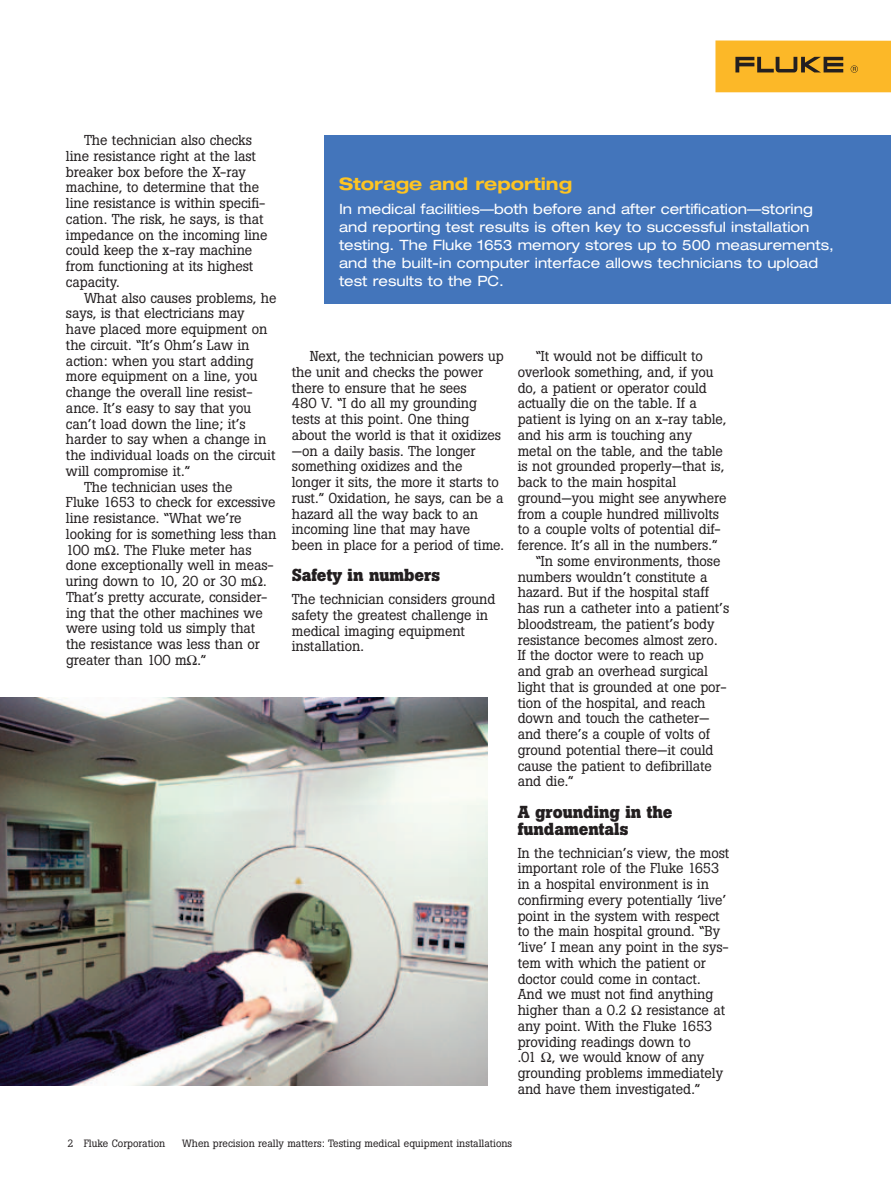
<style>
.page{position:relative;width:891px;height:1188px;background:#fff}
.page>*{position:absolute;margin:0;border:0;box-sizing:border-box;transform-origin:0 0}
.t1{font:700 17.25px/17.2px "Boton";color:#231f20}
.t2{font:700 expanded 17.25px "Helvetica Neue";color:#fec422}
.t3{font:14.25px/15.8px "Boton";letter-spacing:-.005em;color:#231f20}
.t4{font:expanded 14.25px/18px "Helvetica Neue";color:#fff}
.t5{font:10.5px "Boton";color:#231f20}
</style>
<div class="page">
<div style="left:715px;top:41px;width:176px;height:51px;background:#fcb828"></div>
<svg style="left:735px;top:57px;width:108px;height:15px"></svg>
<svg style="left:851px;top:65px;width:7px;height:8px"></svg>
<img style="left:0;top:697px;width:487px;height:388px">
<div style="left:324px;top:135px;width:567px;height:169px;background:#4375bb"></div>
<p class="t3" style="left:66px;top:134px;width:203px;text-indent:18px">The technician also checks line resistance right at the last breaker box before the X-ray machine, to determine that the line resistance is within specifi&shy;cation. The risk, he says, is that impedance on the incoming line could keep the x-ray machine from functioning at its highest capacity.</p>
<p class="t3" style="left:84px;top:291px;width:194px">What also causes problems, he</p>
<p class="t3" style="left:66px;top:307px;width:180px">says, is that electricians may</p>
<p class="t3" style="left:66px;top:323px;width:203px">have placed more equipment on</p>
<p class="t3" style="left:66px;top:338px;width:185px">the circuit. “It’s Ohm’s Law in</p>
<p class="t3" style="left:66px;top:354px;width:189px">action: when you start adding</p>
<p class="t3" style="left:66px;top:370px;width:193px">more equipment on a line, you</p>
<p class="t3" style="left:66px;top:386px;width:188px">change the overall line resist-</p>
<p class="t3" style="left:66px;top:401px;width:187px">ance. It’s easy to say that you</p>
<p class="t3" style="left:66px;top:417px;width:181px">can’t load down the line; it’s</p>
<p class="t3" style="left:66px;top:433px;width:202px">harder to say when a change in</p>
<p class="t3" style="left:66px;top:449px;width:211px">the individual loads on the circuit</p>
<p class="t3" style="left:66px;top:464px;width:126px">will compromise it.”</p>
<p class="t3" style="left:84px;top:480px;width:150px">The technician uses the</p>
<p class="t3" style="left:66px;top:496px;width:211px">Fluke 1653 to check for excessive</p>
<p class="t3" style="left:66px;top:512px;width:177px">line resistance. “What we’re</p>
<p class="t3" style="left:66px;top:527px;width:212px">looking for is something less than</p>
<p class="t3" style="left:66px;top:543px;width:187px">100 m . The Fluke meter has</p>
<p class="t3" style="left:66px;top:559px;width:209px">done exceptionally well in meas-</p>
<p class="t3" style="left:66px;top:575px;width:202px">uring down to 10, 20 or 30 m .</p>
<p class="t3" style="left:66px;top:590px;width:203px">That’s pretty accurate, consider-</p>
<p class="t3" style="left:66px;top:606px;width:198px">ing that the other machines we</p>
<p class="t3" style="left:66px;top:622px;width:191px">were using told us simply that</p>
<p class="t3" style="left:66px;top:638px;width:195px">the resistance was less than or</p>
<p class="t3" style="left:66px;top:653px;width:142px">greater than 100 m .”</p>
<p class="t2" style="left:339px;top:177px;width:235px">Storage and reporting</p>
<p class="t4" style="left:339px;top:202px;width:496px">In medical facilities—both before and after certification—storing and reporting test results is often key to successful installation testing. The Fluke 1653 memory stores up to 500 measurements, and the built-in computer interface allows technicians to upload test results to the PC.</p>
<p class="t3" style="left:292px;top:350px;width:214px;text-indent:18px">Next, the technician powers up the unit and checks the power there to ensure that he sees<br>480 V. “I do all my grounding tests at this point. One thing about the world is that it oxidizes —on a daily basis. The longer something oxidizes and the longer it sits, the more it starts to rust.” Oxidation, he says, can be a hazard all the way back to an incoming line that may have been in place for a period of time.</p>
<p class="t1" style="left:292px;top:568px;width:150px">Safety in numbers</p>
<p class="t3" style="left:292px;top:593px;width:205px">The technician considers ground safety the greatest challenge in medical imaging equipment installation.</p>
<p class="t3" style="left:536px;top:350px;width:169px">“It would not be difficult to</p>
<p class="t3" style="left:518px;top:365px;width:197px">overlook something, and, if you</p>
<p class="t3" style="left:518px;top:381px;width:191px">do, a patient or operator could</p>
<p class="t3" style="left:518px;top:397px;width:181px">actually die on the table. If a</p>
<p class="t3" style="left:518px;top:413px;width:210px">patient is lying on an x-ray table,</p>
<p class="t3" style="left:518px;top:428px;width:176px">and his arm is touching any</p>
<p class="t3" style="left:518px;top:444px;width:207px">metal on the table, and the table</p>
<p class="t3" style="left:518px;top:460px;width:208px">is not grounded properly—that is,</p>
<p class="t3" style="left:518px;top:476px;width:160px">back to the main hospital</p>
<p class="t3" style="left:518px;top:491px;width:210px">ground—you might see anywhere</p>
<p class="t3" style="left:518px;top:507px;width:203px">from a couple hundred millivolts</p>
<p class="t3" style="left:518px;top:523px;width:205px">to a couple volts of potential dif-</p>
<p class="t3" style="left:518px;top:539px;width:201px">ference. It’s all in the numbers.”</p>
<p class="t3" style="left:536px;top:554px;width:186px">“In some environments, those</p>
<p class="t3" style="left:518px;top:570px;width:191px">numbers wouldn’t constitute a</p>
<p class="t3" style="left:518px;top:586px;width:193px">hazard. But if the hospital staff</p>
<p class="t3" style="left:518px;top:602px;width:213px">has run a catheter into a patient’s</p>
<p class="t3" style="left:518px;top:617px;width:198px">bloodstream, the patient’s body</p>
<p class="t3" style="left:518px;top:633px;width:202px">resistance becomes almost zero.</p>
<p class="t3" style="left:518px;top:649px;width:188px">If the doctor were to reach up</p>
<p class="t3" style="left:518px;top:665px;width:192px">and grab an overhead surgical</p>
<p class="t3" style="left:518px;top:680px;width:211px">light that is grounded at one por-</p>
<p class="t3" style="left:518px;top:696px;width:189px">tion of the hospital, and reach</p>
<p class="t3" style="left:518px;top:712px;width:193px">down and touch the catheter—</p>
<p class="t3" style="left:518px;top:728px;width:194px">and there’s a couple of volts of</p>
<p class="t3" style="left:518px;top:743px;width:197px">ground potential there—it could</p>
<p class="t3" style="left:518px;top:759px;width:196px">cause the patient to defibrillate</p>
<p class="t3" style="left:518px;top:775px;width:57px">and die.”</p>
<p class="t1" style="left:518px;top:805px;width:156px">A grounding in the fundamentals</p>
<p class="t3" style="left:518px;top:846px;width:213px">In the technician’s view, the most important role of the Fluke 1653 in a hospital environment is in confirming every potentially ‘live’ point in the system with respect to the main hospital ground. “By ‘live’ I mean any point in the sys&shy;tem with which the patient or doctor could come in contact.<br>And we must not find anything higher than a 0.2</p>
<p class="t3" style="left:518px;top:1004px;width:209px;text-indent:129px">resistance at any point. With the Fluke 1653 providing readings down to<br>.01 , we would know of any grounding problems immediately and have them investigated.”</p>
<p class="t5" style="left:68px;top:1140px;width:99px">2 Fluke Corporation</p>
<p class="t5" style="left:182px;top:1140px;width:331px">When precision really matters: Testing medical equipment installations</p>
</div>
